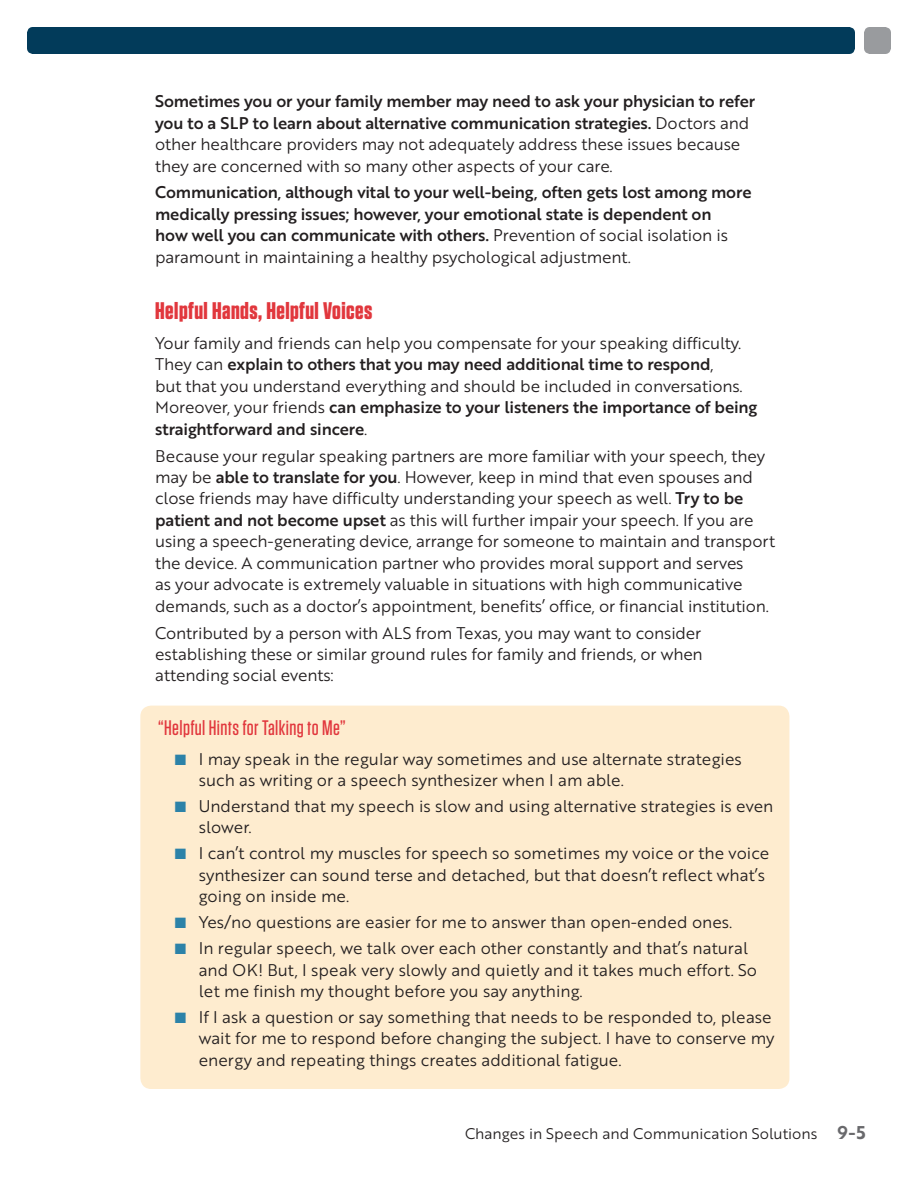
<style>
.page{position:relative;width:918px;height:1188px;background:#fff}
.page>*{position:absolute;margin:0;border:0;box-sizing:border-box;transform-origin:0 0}
.t1{font:700 24px "Tungsten";letter-spacing:.02em;color:#e1373d}
.t2{font:500 21px "Tungsten";letter-spacing:.02em;color:#e1373d}
.t3{font:16.5px/21.5px "Brother 1816 Book";color:#231f20}
.t4{font:16.5px/21.5px "Brother 1816 Medium";letter-spacing:-.01em;color:#231f20}
.t5{font:15px "Brother 1816 Book";color:#231f20}
.s1{font-family:"Brother 1816 Book"}
.s2{font-family:"Brother 1816 Medium"}
.s3{color:#2c82a8}
.s4{font-family:"Brother 1816 Bold";font-size:18px;color:#69696c}
</style>
<div class="page">
<div style="left:27px;top:27px;width:828px;height:27px;background:#023b5a;border-radius:6px"></div>
<div style="left:864px;top:27px;width:27px;height:27px;background:#999b9e;border-radius:6px"></div>
<div style="left:140px;top:706px;width:649px;height:383px;background:#feeccf;border-radius:11px"></div>
<p class="t4" style="left:155px;top:92px;width:602px">Sometimes you or your family member may need to ask your physician to refer you to a SLP to learn about alternative communication strategies. <span class="s1">Doctors and</span></p>
<p class="t3" style="left:155px;top:134px;width:587px">other healthcare providers may not adequately address these issues because they are concerned with so many other aspects of your care.</p>
<p class="t4" style="left:155px;top:183px;width:598px">Communication, although vital to your well-being, often gets lost among more medically pressing issues; however, your emotional state is dependent on<br>how well you can communicate with others. <span class="s1">Prevention of social isolation is</span></p>
<p class="t3" style="left:155px;top:247px;width:477px">paramount in maintaining a healthy psychological adjustment.</p>
<h1 class="t1" style="left:155px;top:300px;width:219px">Helpful Hands, Helpful Voices</h1>
<p class="t3" style="left:155px;top:333px;width:588px">Your family and friends can help you compensate for your speaking difficulty.</p>
<p class="t4" style="left:155px;top:355px;width:560px"><span class="s1">They can</span> explain to others that you may need additional time to respond<span class="s1">,</span></p>
<p class="t3" style="left:155px;top:376px;width:589px">but that you understand everything and should be included in conversations.</p>
<p class="t4" style="left:155px;top:398px;width:604px"><span class="s1">Moreover, your friends</span> can emphasize to your listeners the importance of being straightforward and sincere<span class="s1">.</span></p>
<p class="t3" style="left:155px;top:446px;width:621px">Because your regular speaking partners are more familiar with your speech, they may be <span class="s2">able to translate for you</span>. However, keep in mind that even spouses and close friends may have difficulty understanding your speech as well. <span class="s2">Try to be patient and not become upset</span> as this will further impair your speech. If you are using a speech-generating device, arrange for someone to maintain and transport the device. A communication partner who provides moral support and serves<br>as your advocate is extremely valuable in situations with high communicative demands, such as a doctor’s appointment, benefits’ office, or financial institution.</p>
<p class="t3" style="left:155px;top:623px;width:549px;text-align:justify">Contributed by a person with ALS from Texas, you may want to consider establishing these or similar ground rules for family and friends, or when attending social events:</p>
<p class="t2" style="left:158px;top:718px;width:189px">“Helpful Hints for Talking to Me”</p>
<p class="t3" style="left:199px;top:749px;width:544px;text-indent:-24px"><span class="s3">■</span> I may speak in the regular way sometimes and use alternate strategies such as writing or a speech synthesizer when I am able.</p>
<p class="t3" style="left:199px;top:796px;width:576px;text-indent:-24px"><span class="s3">■</span> Understand that my speech is slow and using alternative strategies is even slower.</p>
<p class="t3" style="left:199px;top:844px;width:572px;text-indent:-24px"><span class="s3">■</span> I can’t control my muscles for speech so sometimes my voice or the voice synthesizer can sound terse and detached, but that doesn’t reflect what’s going on inside me.</p>
<p class="t3" style="left:175px;top:912px;width:559px"><span class="s3">■</span> Yes/no questions are easier for me to answer than open-ended ones.</p>
<p class="t3" style="left:199px;top:938px;width:560px;text-indent:-24px"><span class="s3">■</span> In regular speech, we talk over each other constantly and that’s natural and OK! But, I speak very slowly and quietly and it takes much effort. So let me finish my thought before you say anything.</p>
<p class="t3" style="left:199px;top:1007px;width:577px;text-indent:-24px"><span class="s3">■</span> If I ask a question or say something that needs to be responded to, please wait for me to respond before changing the subject. I have to conserve my energy and repeating things creates additional fatigue.</p>
<p class="t5" style="left:465px;top:1126px;width:402px">Changes in Speech and Communication Solutions <span class="s4">9-5</span></p>
</div>
